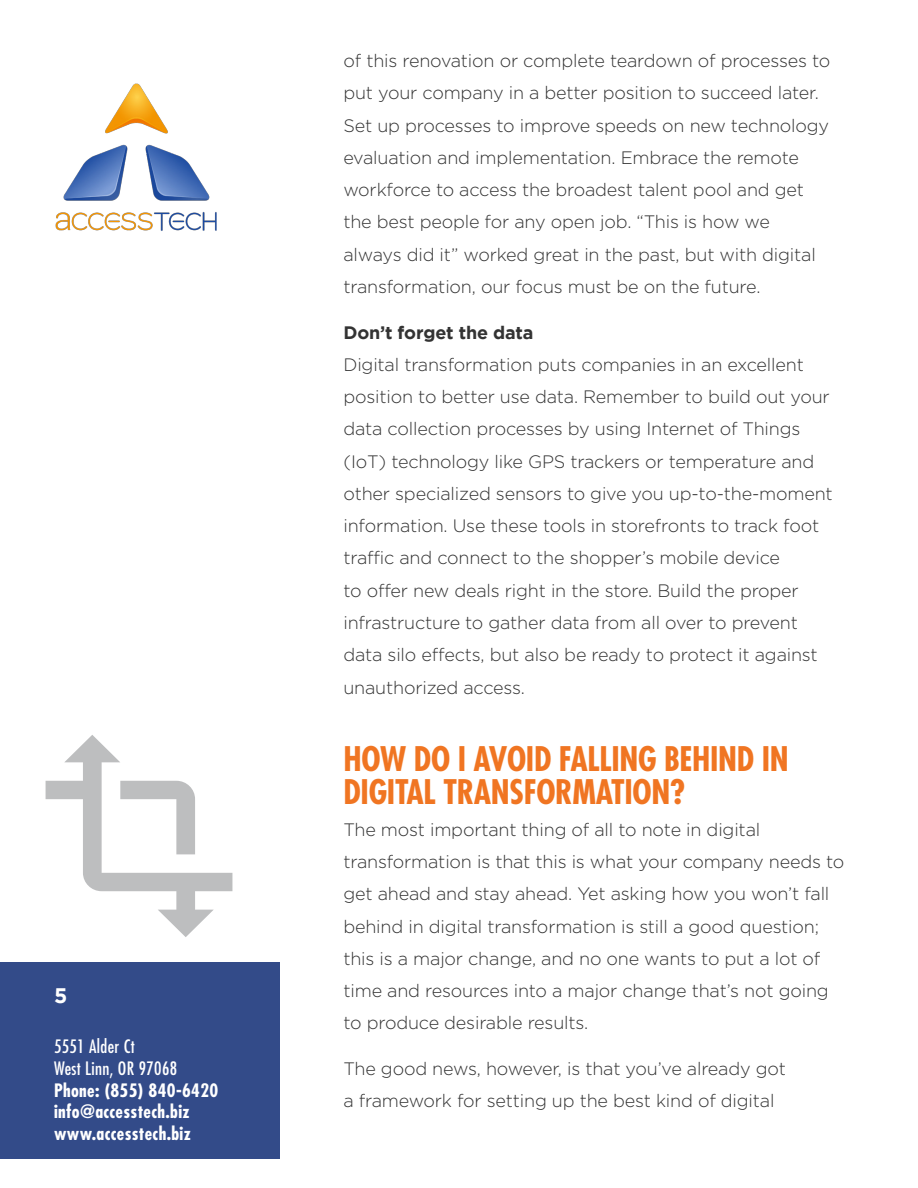
<style>
.page{position:relative;width:918px;height:1188px;background:#fff}
.page>*{position:absolute;margin:0;border:0;box-sizing:border-box;transform-origin:0 0}
.t1{font:700 condensed 33px/32.2px "Futura Std";letter-spacing:-.01em;color:#f07522}
.t2{font:700 21px "Gotham";color:#fff}
.t3{font:300 18px/32.2px "Gotham";letter-spacing:-.01em;color:#333}
.t4{font:700 condensed 18px/21.6px "Futura Std";letter-spacing:.02em;color:#fff}
.t5{font:condensed 18px/21.6px "Futura Std";letter-spacing:.02em;color:#fff}
.t6{font:700 18px "Gotham";letter-spacing:-.01em;color:#333}
</style>
<div class="page">
<div style="left:0;top:962px;width:280px;height:197px;background:#334b89"></div>
<img style="left:55px;top:83px;width:162px;height:148px">
<svg style="left:46px;top:735px;width:186px;height:202px"></svg>
<p class="t2" style="left:54px;top:983px;width:15px">5</p>
<p class="t5" style="left:54px;top:1036px;width:125px">5551 Alder Ct<br>West Linn, OR 97068</p>
<p class="t4" style="left:54px;top:1079px;width:166px">Phone: (855) 840-6420 info@accesstech.biz www.accesstech.biz</p>
<p class="t3" style="left:343px;top:44px;width:488px">of this renovation or complete teardown of processes to put your company in a better position to succeed later.<br>Set up processes to improve speeds on new technology evaluation and implementation. Embrace the remote workforce to access the broadest talent pool and get the best people for any open job. “This is how we always did it” worked great in the past, but with digital transformation, our focus must be on the future.</p>
<p class="t6" style="left:343px;top:322px;width:192px">Don’t forget the data</p>
<p class="t3" style="left:343px;top:348px;width:491px">Digital transformation puts companies in an excellent position to better use data. Remember to build out your data collection processes by using Internet of Things (IoT) technology like GPS trackers or temperature and other specialized sensors to give you up-to-the-moment information. Use these tools in storefronts to track foot traffic and connect to the shopper’s mobile device<br>to offer new deals right in the store. Build the proper infrastructure to gather data from all over to prevent data silo effects, but also be ready to protect it against unauthorized access.</p>
<h1 class="t1" style="left:343px;top:743px;width:447px">HOW DO I AVOID FALLING BEHIND IN<br>DIGITAL TRANSFORMATION?</h1>
<p class="t3" style="left:343px;top:813px;width:502px">The most important thing of all to note in digital transformation is that this is what your company needs to get ahead and stay ahead. Yet asking how you won’t fall behind in digital transformation is still a good question; this is a major change, and no one wants to put a lot of time and resources into a major change that’s not going to produce desirable results.</p>
<p class="t3" style="left:343px;top:1052px;width:444px">The good news, however, is that you’ve already got a framework for setting up the best kind of digital</p>
</div>
